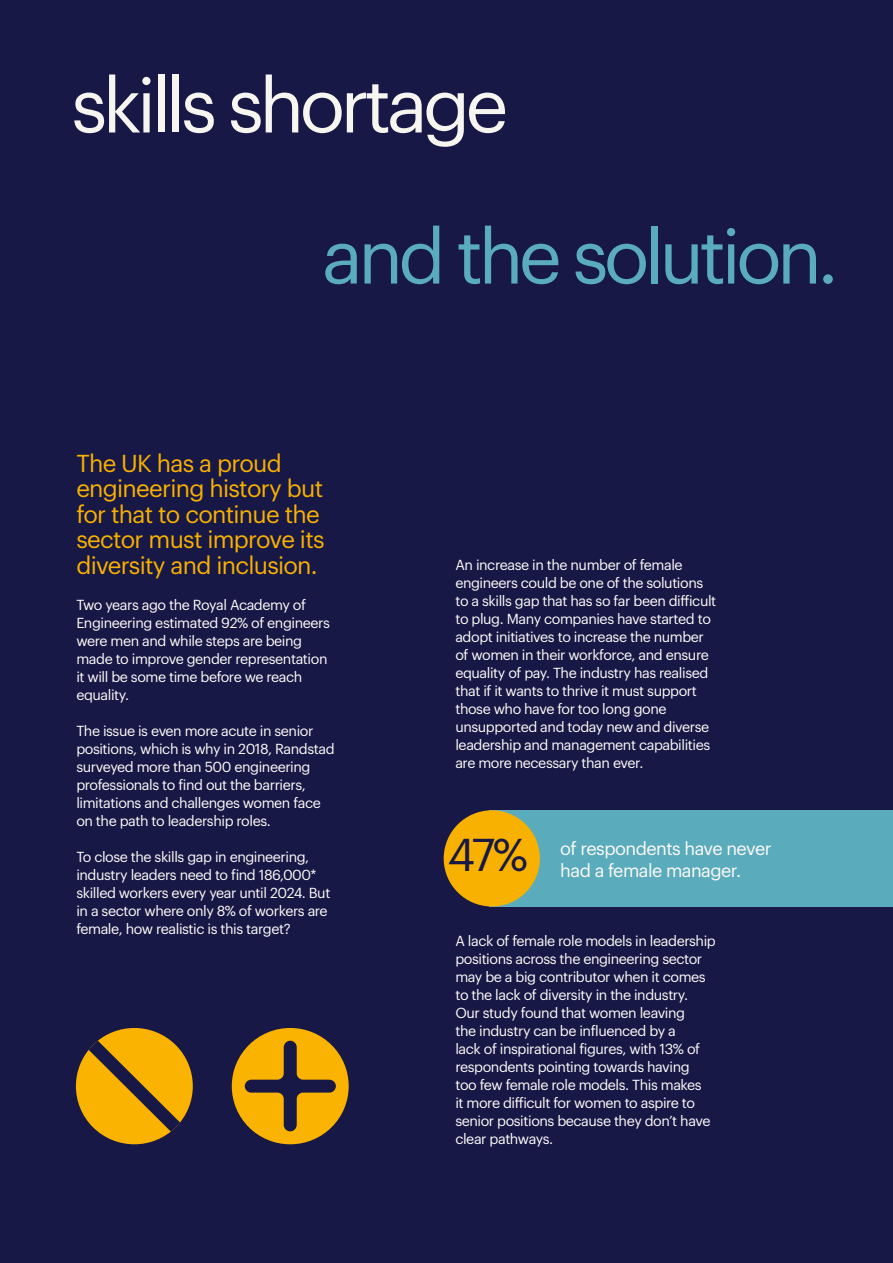
<style>
.page{position:relative;width:893px;height:1263px;background:#171846}
.page>*{position:absolute;margin:0;border:0;box-sizing:border-box;transform-origin:0 0}
.t1{font:75px "Graphik LCG";letter-spacing:-.06em;color:#5aabbc}
.t2{font:75px "Graphik LCG";letter-spacing:-.06em;color:#f7f5f0}
.t3{font:45px "Graphik LCG";color:#171846}
.t4{font:24px/25.5px "Graphik LCG";letter-spacing:-.03em;color:#f9b100}
.t5{font:18px/21.6px "Graphik LCG";letter-spacing:-.03em;color:#fffbf8}
.t6{font:14.25px/18px "Graphik LCG";letter-spacing:-.03em;color:#fffbf8}
</style>
<div class="page">
<div style="left:490px;top:810px;width:403px;height:96px;background:#5aabbc"></div>
<div style="left:444px;top:810px;width:96px;height:96px;background:#f9b100;border-radius:50%"></div>
<div style="left:232px;top:1028px;width:117px;height:116px;background:#fab300;border-radius:50%"></div>
<svg style="left:245px;top:1040px;width:91px;height:91px"></svg>
<svg style="left:75px;top:1028px;width:118px;height:117px"></svg>
<p class="t2" style="left:71px;top:49px;width:438px">skills shortage</p>
<p class="t1" style="left:322px;top:200px;width:518px">and the solution.</p>
<p class="t4" style="left:76px;top:448px;width:250px">The UK has a proud engineering history but for that to continue the sector must improve its diversity and inclusion.</p>
<p class="t6" style="left:76px;top:594px;width:255px">Two years ago the Royal Academy of<br>Engineering estimated 92% of engineers were men and while steps are being made to improve gender representation it will be some time before we reach equality.</p>
<p class="t6" style="left:76px;top:720px;width:260px">The issue is even more acute in senior positions, which is why in 2018, Randstad surveyed more than 500 engineering professionals to find out the barriers, limitations and challenges women face on the path to leadership roles.</p>
<p class="t6" style="left:76px;top:846px;width:256px">To close the skills gap in engineering, industry leaders need to find 186,000* skilled workers every year until 2024. But in a sector where only 8% of workers are female, how realistic is this target?</p>
<p class="t6" style="left:455px;top:554px;width:262px">An increase in the number of female engineers could be one of the solutions to a skills gap that has so far been difficult to plug. Many companies have started to adopt initiatives to increase the number of women in their workforce, and ensure equality of pay. The industry has realised that if it wants to thrive it must support those who have for too long gone unsupported and today new and diverse leadership and management capabilities are more necessary than ever.</p>
<p class="t3" style="left:448px;top:821px;width:82px">47%</p>
<p class="t5" style="left:560px;top:836px;width:213px">of respondents have never had a female manager.</p>
<p class="t6" style="left:455px;top:931px;width:262px">A lack of female role models in leadership positions across the engineering sector may be a big contributor when it comes to the lack of diversity in the industry.<br>Our study found that women leaving<br>the industry can be influenced by a<br>lack of inspirational figures, with 13% of respondents pointing towards having<br>too few female role models. This makes<br>it more difficult for women to aspire to senior positions because they don’t have clear pathways.</p>
</div>
